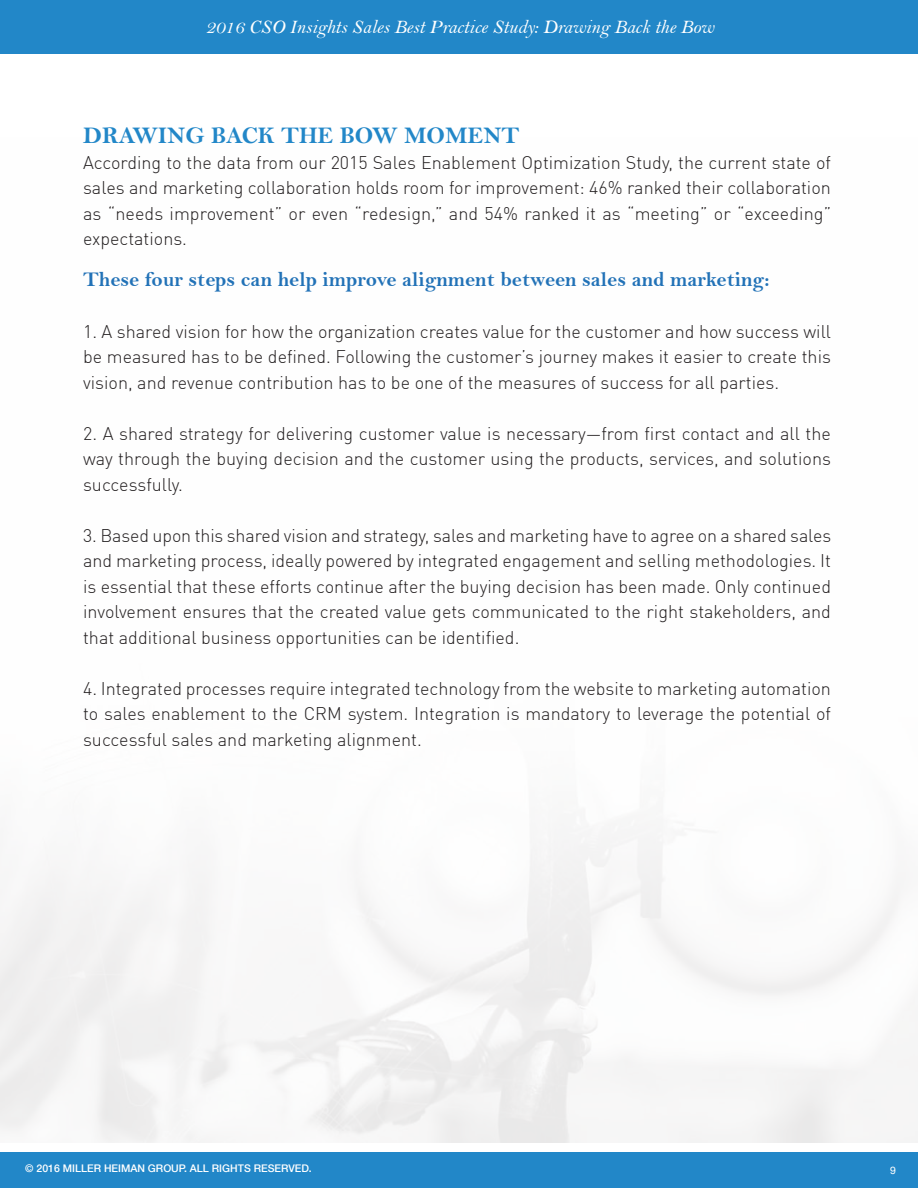
<style>
.page{position:relative;width:918px;height:1188px;background:#fff}
.page>*{position:absolute;margin:0;border:0;box-sizing:border-box;transform-origin:0 0}
.t1{font:24px "Bell MT Bold";color:#2287c8}
.t2{font:21px "Bell MT Bold";color:#2272b7}
.t3{font:19.5px "Bell MT Italic";color:#fff}
.t4{font:300 18px/25.5px "DIN Offc Pro";color:#231f20;text-align:justify}
.t5{font:500 10.5px "Helvetica Neue";color:#fff}
.t6{font:10.5px "Helvetica Neue";color:#fff}
</style>
<div class="page">
<div style="left:0;top:0;width:918px;height:54px;background:#2287c8"></div>
<div style="left:0;top:1152px;width:918px;height:36px;background:#2287c8"></div>
<p class="t3" style="left:206px;top:15px;width:510px">2016 CSO Insights Sales Best Practice Study: Drawing Back the Bow</p>
<h1 class="t1" style="left:83px;top:122px;width:438px">DRAWING BACK THE BOW MOMENT</h1>
<p class="t4" style="left:83px;top:148px;width:750px">According to the data from our 2015 Sales Enablement Optimization Study, the current state of sales and marketing collaboration holds room for improvement: 46% ranked their collaboration as “needs improvement” or even “redesign,” and 54% ranked it as “meeting” or “exceeding” expectations.</p>
<p class="t2" style="left:83px;top:267px;width:688px">These four steps can help improve alignment between sales and marketing:</p>
<p class="t4" style="left:83px;top:317px;width:749px">1. A shared vision for how the organization creates value for the customer and how success will be measured has to be defined. Following the customer’s journey makes it easier to create this vision, and revenue contribution has to be one of the measures of success for all parties.</p>
<p class="t4" style="left:83px;top:419px;width:749px">2. A shared strategy for delivering customer value is necessary―from first contact and all the way through the buying decision and the customer using the products, services, and solutions successfully.</p>
<p class="t4" style="left:83px;top:521px;width:750px">3. Based upon this shared vision and strategy, sales and marketing have to agree on a shared sales and marketing process, ideally powered by integrated engagement and selling methodologies. It is essential that these efforts continue after the buying decision has been made. Only continued involvement ensures that the created value gets communicated to the right stakeholders, and that additional business opportunities can be identified.</p>
<p class="t4" style="left:83px;top:674px;width:749px">4. Integrated processes require integrated technology from the website to marketing automation to sales enablement to the CRM system. Integration is mandatory to leverage the potential of successful sales and marketing alignment.</p>
<p class="t5" style="left:25px;top:1160px;width:288px">© 2016 MILLER HEIMAN GROUP. ALL RIGHTS RESERVED.</p>
<p class="t6" style="left:890px;top:1161px;width:7px">9</p>
</div>
